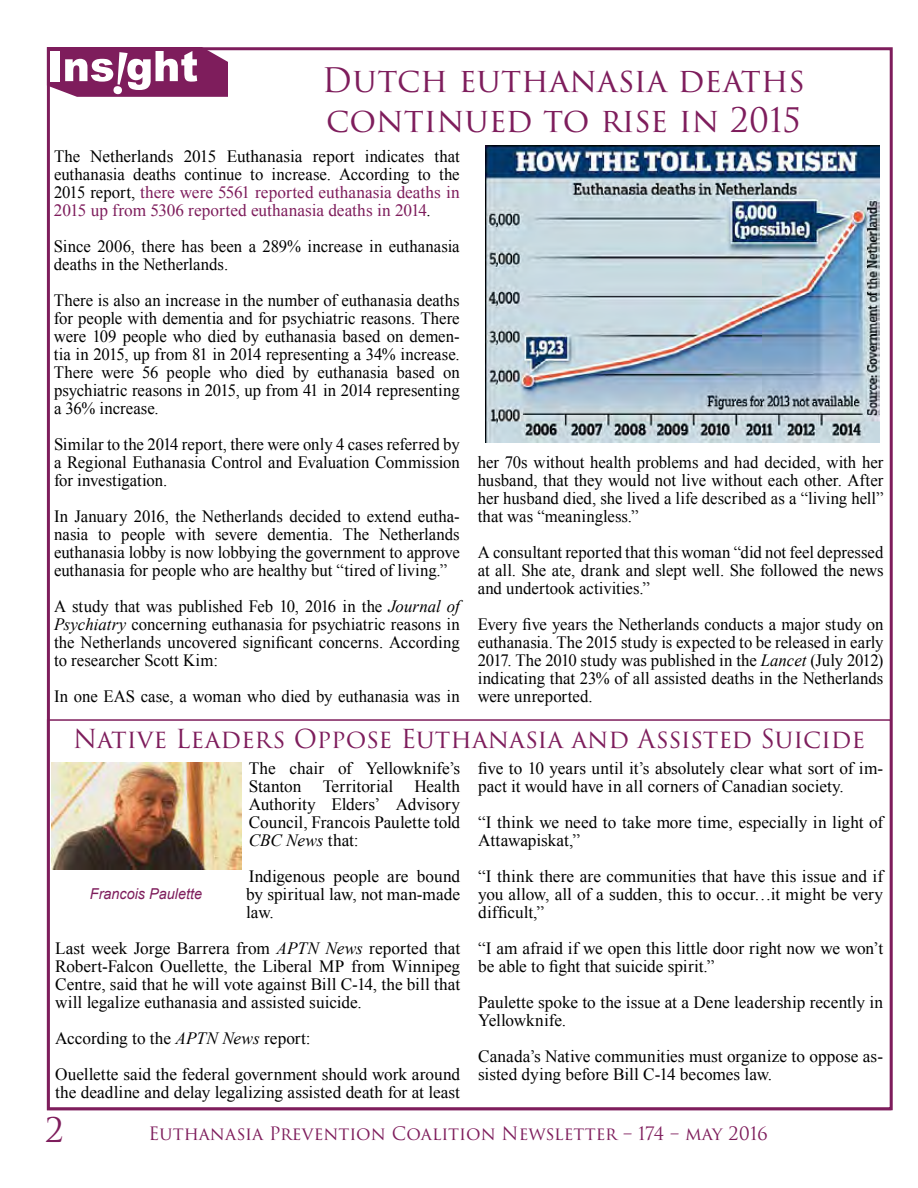
<style>
.page{position:relative;width:918px;height:1188px;background:#fff}
.page>*{position:absolute;margin:0;border:0;box-sizing:border-box;transform-origin:0 0}
.t1{font:33px/39.8px "Trajan Pro 3";color:#7e1d5c}
.t2{font:25.5px "Trajan Pro 3";letter-spacing:-.005em;color:#7e1d5c}
.t3{font:18px "Trajan Pro 3";color:#7e1d5c}
.t4{font:17.25px/18px "Times New Roman";color:#000;text-align:justify}
.t5{font:italic 15px "Arial";color:#7e1d5c;scale:.96 1}
.s1{color:#7e1d5c}
.s2{font-style:italic}
</style>
<div class="page">
<svg style="left:51px;top:51px;width:177px;height:46px"></svg>
<div style="left:47px;top:719px;width:844px;height:391px;border:2px solid #7e1d5c"></div>
<img style="left:486px;top:145px;width:393px;height:298px">
<img style="left:52px;top:763px;width:190px;height:107px">
<h1 class="t1" style="left:322px;top:62px;width:485px">Dutch euthanasia deaths continued to rise in 2015</h1>
<p class="t4" style="left:54px;top:147px;width:407px">The Netherlands 2015 Euthanasia report indicates that euthanasia deaths continue to increase. According to the 2015 report, <span class="s1">there were 5561 reported euthanasia deaths in 2015 up from 5306 reported euthanasia deaths in 2014</span>.</p>
<p class="t4" style="left:54px;top:237px;width:407px">Since 2006, there has been a 289% increase in euthanasia deaths in the Netherlands.</p>
<p class="t4" style="left:54px;top:291px;width:407px">There is also an increase in the number of euthanasia deaths for people with dementia and for psychiatric reasons. There were 109 people who died by euthanasia based on demen&shy;tia in 2015, up from 81 in 2014 representing a 34% increase.<br>There were 56 people who died by euthanasia based on psychiatric reasons in 2015, up from 41 in 2014 representing a 36% increase.</p>
<p class="t4" style="left:54px;top:435px;width:407px">Similar to the 2014 report, there were only 4 cases referred by a Regional Euthanasia Control and Evaluation Commission for investigation.</p>
<p class="t4" style="left:54px;top:507px;width:407px">In January 2016, the Netherlands decided to extend eutha&shy;nasia to people with severe dementia. The Netherlands euthanasia lobby is now lobbying the government to approve euthanasia for people who are healthy but “tired of living.”</p>
<p class="t4" style="left:54px;top:597px;width:407px">A study that was published Feb 10, 2016 in the <span class="s2">Journal of Psychiatry</span> concerning euthanasia for psychiatric reasons in the Netherlands uncovered significant concerns. According to researcher Scott Kim:</p>
<p class="t4" style="left:54px;top:687px;width:407px">In one EAS case, a woman who died by euthanasia was in</p>
<p class="t4" style="left:478px;top:453px;width:407px">her 70s without health problems and had decided, with her husband, that they would not live without each other. After her husband died, she lived a life described as a “living hell” that was “meaningless.”</p>
<p class="t4" style="left:478px;top:543px;width:407px">A consultant reported that this woman “did not feel depressed at all. She ate, drank and slept well. She followed the news and undertook activities.”</p>
<p class="t4" style="left:478px;top:615px;width:407px">Every five years the Netherlands conducts a major study on euthanasia. The 2015 study is expected to be released in early 2017. The 2010 study was published in the <span class="s2">Lancet</span> (July 2012) indicating that 23% of all assisted deaths in the Netherlands were unreported.</p>
<h2 class="t2" style="left:73px;top:721px;width:794px">Native Leaders Oppose Euthanasia and Assisted Suicide</h2>
<p class="t4" style="left:249px;top:759px;width:213px">The chair of Yellowknife’s Stanton Territorial Health Authority Elders’ Advisory Council, Francois Paulette told <span class="s2">CBC News</span> that:</p>
<p class="t4" style="left:246px;top:867px;width:215px">Indigenous people are bound by spiritual law, not man-made law.</p>
<p class="t4" style="left:55px;top:939px;width:407px">Last week Jorge Barrera from <span class="s2">APTN News</span> reported that Robert-Falcon Ouellette, the Liberal MP from Winnipeg Centre, said that he will vote against Bill C-14, the bill that will legalize euthanasia and assisted suicide.</p>
<p class="t4" style="left:55px;top:1020px;width:407px;line-height:36px">According to the <span class="s2">APTN News</span> report:<br>Ouellette said the federal government should work around</p>
<p class="t4" style="left:55px;top:1083px;width:406px">the deadline and delay legalizing assisted death for at least</p>
<p class="t4" style="left:478px;top:759px;width:406px">five to 10 years until it’s absolutely clear what sort of im&shy;pact it would have in all corners of Canadian society.</p>
<p class="t4" style="left:478px;top:813px;width:406px">“I think we need to take more time, especially in light of<br>Attawapiskat,”</p>
<p class="t4" style="left:478px;top:867px;width:406px">“I think there are communities that have this issue and if you allow, all of a sudden, this to occur…it might be very difficult,”</p>
<p class="t4" style="left:478px;top:939px;width:406px">“I am afraid if we open this little door right now we won’t be able to fight that suicide spirit.”</p>
<p class="t4" style="left:478px;top:993px;width:407px">Paulette spoke to the issue at a Dene leadership recently in<br>Yellowknife.</p>
<p class="t4" style="left:478px;top:1047px;width:406px">Canada’s Native communities must organize to oppose as&shy;sisted dying before Bill C-14 becomes law.</p>
<p class="t5" style="left:90px;top:884px;width:118px">Francois Paulette</p>
<h1 class="t1" style="left:45px;top:1111px;width:20px">2</h1>
<p class="t3" style="left:149px;top:1121px;width:621px">Euthanasia Prevention Coalition Newsletter – 174 – may 2016</p>
</div>
